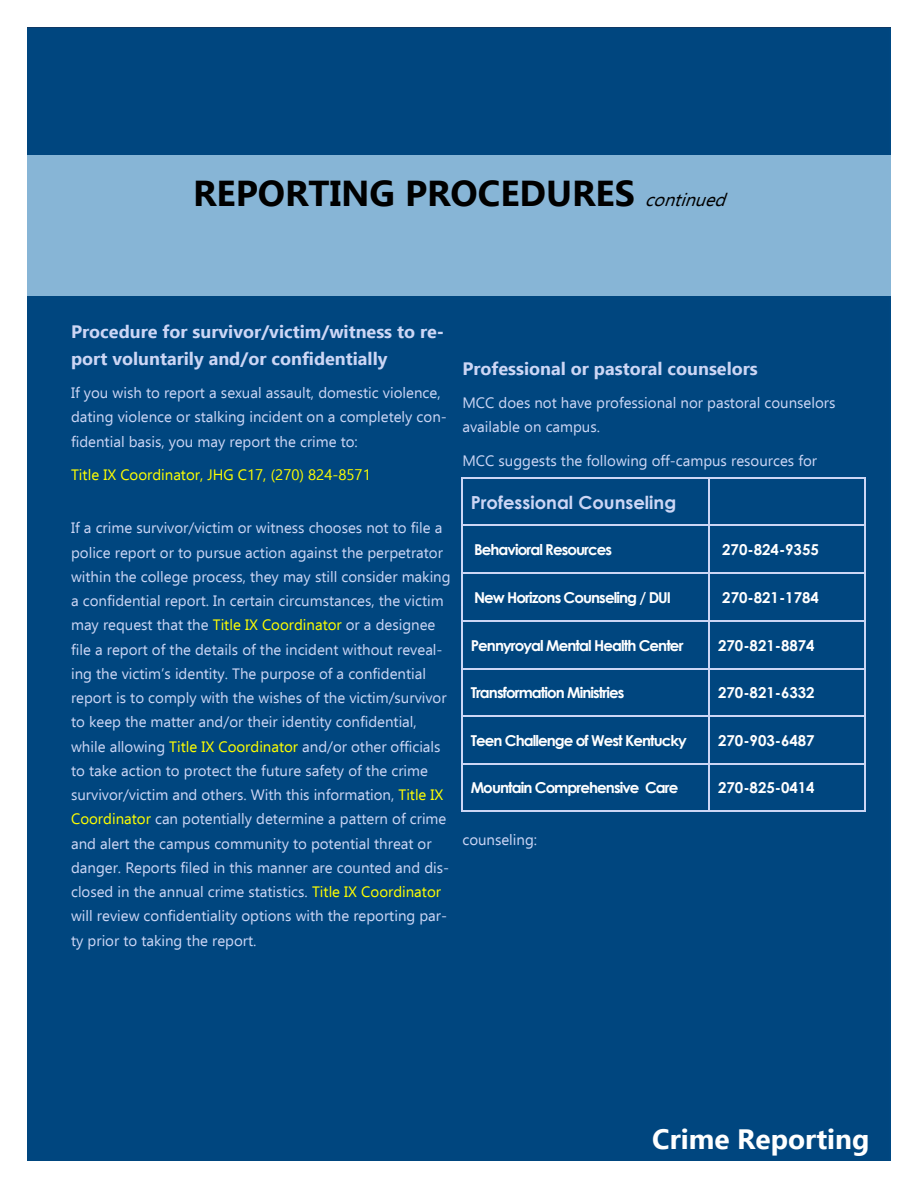
<style>
.page{position:relative;width:918px;height:1188px;background:#fff}
.page>*{position:absolute;margin:0;border:0;box-sizing:border-box;transform-origin:0 0}
.t1{font:700 36px "Ebrima";color:#000}
.t2{font:700 28.05px "Ebrima";color:#fff}
.t3{font:700 18px/27.3px "Ebrima";color:#ccd6f5}
.t4{font:700 18px "Century Gothic";color:#ccd6f5}
.t5{font:15px/24.3px "Ebrima";color:#ccd6f5}
.t6{font:700 15px "Century Gothic";letter-spacing:-.06em;color:#fff}
.t7{font:700 15px "Century Gothic";letter-spacing:-.005em;color:#fff}
.t8{font:15px "Ebrima";color:#ff0}
.s1{font-weight:400;font-style:italic;font-size:18px}
.s2{color:#ff0}
</style>
<div class="page">
<div style="left:27px;top:27px;width:864px;height:1134px;background:#00467f"></div>
<div style="left:27px;top:156px;width:864px;height:140px;background:#87b5d6"></div>
<hr style="left:461px;top:478px;width:2px;height:47px;background:#ccd6f5">
<hr style="left:708px;top:479px;width:2px;height:46px;background:#ccd6f5">
<hr style="left:864px;top:478px;width:2px;height:332px;background:#ccd6f5">
<hr style="left:461px;top:525px;width:2px;height:48px;background:#ccd6f5">
<hr style="left:708px;top:526px;width:2px;height:46px;background:#ccd6f5">
<hr style="left:461px;top:573px;width:2px;height:237px;background:#ccd6f5">
<hr style="left:708px;top:574px;width:2px;height:236px;background:#ccd6f5">
<hr style="left:461px;top:478px;width:405px;height:1px;background:#ccd6f5">
<hr style="left:463px;top:525px;width:401px;height:1px;background:#ccd6f5">
<hr style="left:463px;top:572px;width:401px;height:2px;background:#ccd6f5">
<hr style="left:463px;top:620px;width:401px;height:2px;background:#ccd6f5">
<hr style="left:463px;top:668px;width:401px;height:1px;background:#ccd6f5">
<hr style="left:463px;top:716px;width:401px;height:1px;background:#ccd6f5">
<hr style="left:463px;top:763px;width:401px;height:2px;background:#ccd6f5">
<hr style="left:461px;top:810px;width:405px;height:2px;background:#ccd6f5">
<p class="t1" style="left:193px;top:167px;width:542px">REPORTING PROCEDURES <span class="s1">continued</span></p>
<p class="t3" style="left:71px;top:317px;width:375px">Procedure for survivor/victim/witness to re&shy;port voluntarily and/or confidentially</p>
<p class="t5" style="left:71px;top:380px;width:377px">If you wish to report a sexual assault, domestic violence, dating violence or stalking incident on a completely con&shy;fidential basis, you may report the crime to:</p>
<p class="t8" style="left:71px;top:464px;width:301px">Title IX Coordinator, JHG C17, (270) 824-8571</p>
<p class="t5" style="left:71px;top:516px;width:381px">If a crime survivor/victim or witness chooses not to file a police report or to pursue action against the perpetrator within the college process, they may still consider making a confidential report. In certain circumstances, the victim may request that the <span class="s2">Title IX Coordinator</span> or a designee file a report of the details of the incident without reveal&shy;ing the victim’s identity. The purpose of a confidential report is to comply with the wishes of the victim/survivor to keep the matter and/or their identity confidential, while allowing <span class="s2">Title IX Coordinator</span> and/or other officials to take action to protect the future safety of the crime survivor/victim and others. With this information, <span class="s2">Title IX Coordinator</span> can potentially determine a pattern of crime and alert the campus community to potential threat or danger. Reports filed in this manner are counted and dis&shy;closed in the annual crime statistics. <span class="s2">Title IX Coordinator </span>will review confidentiality options with the reporting par&shy;ty prior to taking the report.</p>
<p class="t3" style="left:462px;top:354px;width:297px">Professional or pastoral counselors</p>
<p class="t5" style="left:462px;top:391px;width:375px">MCC does not have professional nor pastoral counselors available on campus.</p>
<p class="t5" style="left:462px;top:448px;width:356px">MCC suggests the following off-campus resources for</p>
<p class="t4" style="left:471px;top:489px;width:207px">Professional Counseling</p>
<p class="t6" style="left:474px;top:538px;width:140px">Behavioral Resources</p>
<p class="t7" style="left:722px;top:538px;width:98px">270-824-9355</p>
<p class="t6" style="left:474px;top:586px;width:199px">New Horizons Counseling / DUI</p>
<p class="t7" style="left:722px;top:586px;width:98px">270-821-1784</p>
<p class="t6" style="left:471px;top:634px;width:214px">Pennyroyal Mental Health Center</p>
<p class="t7" style="left:718px;top:634px;width:98px">270-821-8874</p>
<p class="t6" style="left:471px;top:682px;width:155px">Transformation Ministries</p>
<p class="t7" style="left:718px;top:682px;width:98px">270-821-6332</p>
<p class="t6" style="left:471px;top:729px;width:218px">Teen Challenge of West Kentucky</p>
<p class="t7" style="left:718px;top:729px;width:98px">270-903-6487</p>
<p class="t6" style="left:471px;top:777px;width:209px">Mountain Comprehensive Care</p>
<p class="t7" style="left:718px;top:777px;width:98px">270-825-0414</p>
<p class="t5" style="left:462px;top:827px;width:76px">counseling:</p>
<p class="t2" style="left:652px;top:1119px;width:219px">Crime Reporting</p>
</div>
